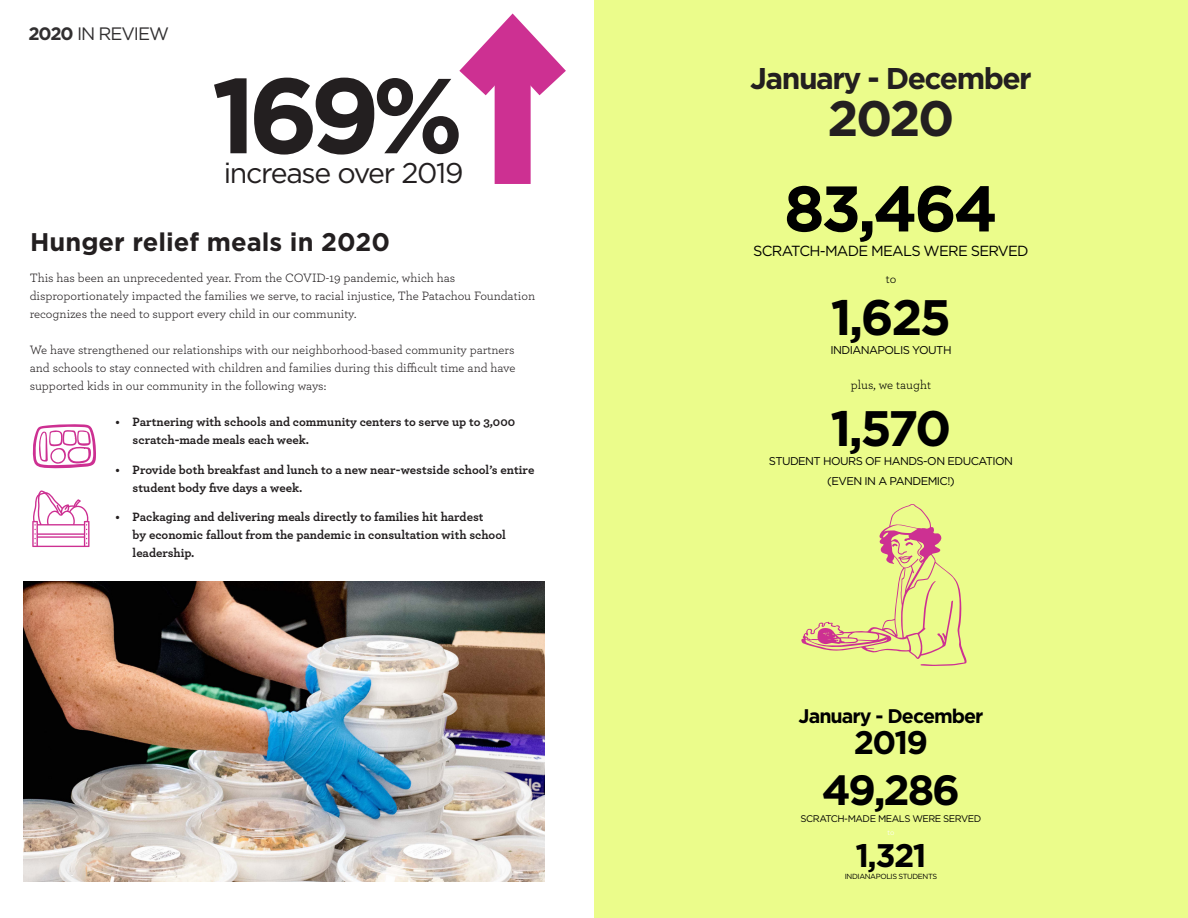
<style>
.page{position:relative;width:1188px;height:918px;background:#fff}
.page>*{position:absolute;margin:0;border:0;box-sizing:border-box;transform-origin:0 0}
.t1{font:700 106.35px "Gotham";color:#231f20}
.t2{font:700 64.35px "Gotham";color:#000}
.t3{font:700 49.8px "Gotham";letter-spacing:-.06em;color:#000}
.t4{font:700 49.8px "Gotham";color:#231f20}
.t5{font:700 42.15px "Gotham";color:#000}
.t6{font:700 32.7px "Gotham";letter-spacing:-.05em;color:#000}
.t7{font:700 30px "Gotham";letter-spacing:-.05em;color:#231f20}
.t8{font:28.5px "Gotham";letter-spacing:-.045em;color:#231f20}
.t9{font:700 25.5px "Gotham";color:#231f20}
.t10{font:700 19.65px "Gotham";letter-spacing:-.05em;color:#000}
.H2_Regular{font:18px "Gotham";letter-spacing:-.06em;color:#312f30}
.t11{font:14.55px "Gotham";letter-spacing:-.05em;color:#000}
.t12{font:12.75px/18px "Archer";color:#231f20}
.t13{font:700 12.75px/18px "Archer";color:#231f20}
.t14{font:12.6px "Archer";color:#000}
.t15{font:11.25px "Gotham";letter-spacing:-.05em;color:#000}
.t16{font:9.6px "Gotham";letter-spacing:-.05em;color:#000}
.t17{font:8.25px "Archer";color:#fff}
.t18{font:7.35px "Gotham";letter-spacing:-.05em;color:#000}
.s1{font-weight:700}
</style>
<div class="page">
<svg style="left:33px;top:424px;width:63px;height:44px"></svg>
<svg style="left:32px;top:490px;width:58px;height:57px"></svg>
<img style="left:24px;top:581px;width:520px;height:301px">
<div style="left:594px;top:0;width:594px;height:918px;background:#ebfc8b"></div>
<div style="left:495px;top:40px;width:36px;height:144px;background:#cd3092"></div>
<svg style="left:459px;top:13px;width:107px;height:121px"></svg>
<svg style="left:801px;top:504px;width:166px;height:162px"></svg>
<p class="H2_Regular" style="left:28px;top:22px;width:142px"><span class="s1">2020</span> IN REVIEW</p>
<p class="t1" style="left:211px;top:45px;width:254px">169%</p>
<p class="t8" style="left:224px;top:154px;width:241px">increase over 2019</p>
<p class="t9" style="left:30px;top:225px;width:361px">Hunger relief meals in 2020</p>
<p class="t12" style="left:30px;top:268px;width:507px">This has been an unprecedented year. From the COVID-19 pandemic, which has disproportionately impacted the families we serve, to racial injustice, The Patachou Foundation recognizes the need to support every child in our community.</p>
<p class="t12" style="left:30px;top:340px;width:487px;text-align:justify">We have strengthened our relationships with our neighborhood-based community partners and schools to stay connected with children and families during this difficult time and have supported kids in our community in the following ways:</p>
<p class="t13" style="left:133px;top:412px;width:384px;text-indent:-17px">• Partnering with schools and community centers to serve up to 3,000 scratch-made meals each week.</p>
<p class="t13" style="left:133px;top:460px;width:403px;text-indent:-17px">• Provide both breakfast and lunch to a new near-westside school’s entire student body five days a week.</p>
<p class="t13" style="left:133px;top:507px;width:375px;text-indent:-17px">• Packaging and delivering meals directly to families hit hardest<br>by economic fallout from the pandemic in consultation with school leadership.</p>
<p class="t7" style="left:750px;top:59px;width:283px">January - December</p>
<p class="t4" style="left:828px;top:85px;width:128px">2020</p>
<p class="t2" style="left:784px;top:166px;width:215px">83,464</p>
<p class="t11" style="left:753px;top:242px;width:277px">SCRATCH-MADE MEALS WERE SERVED</p>
<p class="t14" style="left:886px;top:270px;width:12px">to</p>
<p class="t3" style="left:831px;top:284px;width:122px">1,625</p>
<p class="t15" style="left:830px;top:343px;width:123px">INDIANAPOLIS YOUTH</p>
<p class="t14" style="left:851px;top:376px;width:82px">plus, we taught</p>
<p class="t3" style="left:830px;top:396px;width:123px">1,570</p>
<p class="t15" style="left:769px;top:454px;width:246px">STUDENT HOURS OF HANDS-ON EDUCATION</p>
<p class="t15" style="left:827px;top:473px;width:129px">(EVEN IN A PANDEMIC!)</p>
<p class="t10" style="left:799px;top:703px;width:186px">January - December</p>
<p class="t6" style="left:854px;top:721px;width:76px">2019</p>
<p class="t5" style="left:822px;top:763px;width:140px">49,286</p>
<p class="t16" style="left:801px;top:812px;width:182px">SCRATCH-MADE MEALS WERE SERVED</p>
<p class="t6" style="left:856px;top:833px;width:72px">1,321</p>
<p class="t18" style="left:845px;top:872px;width:94px">INDIANAPOLIS STUDENTS</p>
<p class="t17" style="left:888px;top:827px;width:8px">to</p>
</div>
